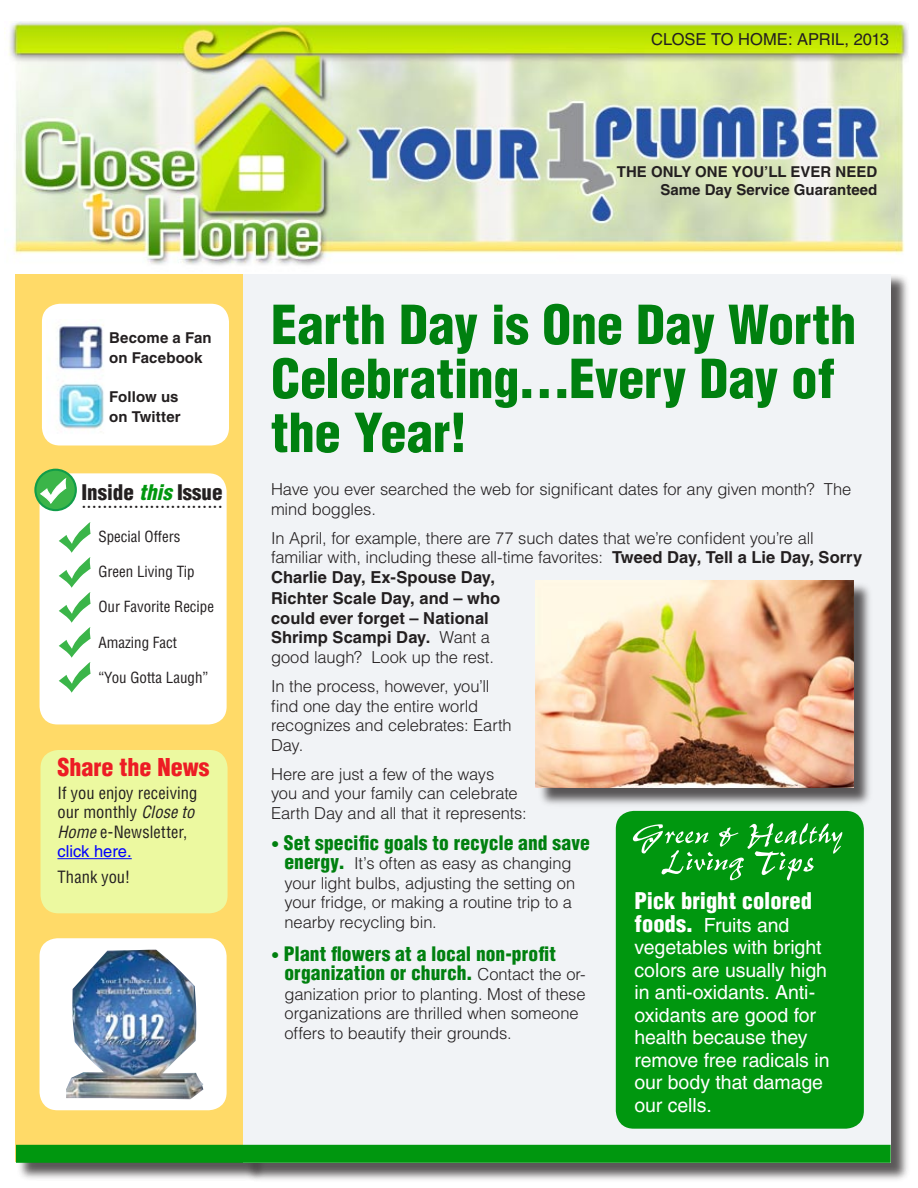
<style>
.page{position:relative;width:918px;height:1188px;background:#fff}
.page>*{position:absolute;margin:0;border:0;box-sizing:border-box;transform-origin:0 0}
.t1{font:900 condensed 52.5px/54px "Helvetica";color:#00800f}
.t2{font:900 condensed 24px "Helvetica";color:#ed1c24}
.t3{font:900 condensed 22.5px "Helvetica";color:#fff}
.t4{font:21px "Times";color:#231f20}
.t5{font:900 condensed 21px "Helvetica";color:#231f20}
.t6{font:19.5px/22.5px "Helvetica";letter-spacing:-.005em;color:#fff}
.t7{font:900 condensed 19.5px/19.5px "Helvetica";letter-spacing:.005em;color:#00800f}
.t8{font:300 16.5px/19.5px "Helvetica";letter-spacing:-.01em;color:#231f20}
.t9{font:700 16.5px/19.5px "Helvetica";letter-spacing:.005em;color:#231f20}
.t10{font:condensed 16.5px/19.5px "Helvetica";letter-spacing:.005em;color:#231f20}
.t11{font:16.5px "Helvetica";letter-spacing:-.005em;color:#231f20}
.t12{font:700 15px/19.5px "Helvetica";color:#231f20}
.t13{font:condensed 15px "Helvetica";color:#231f20}
.s1{font-style:italic;color:#00970f}
.s2{font-style:italic}
.s3{font-stretch:normal;color:#00f}
.s4{font-weight:700}
.s5{font-weight:300}
.s6{font-weight:300;font-stretch:normal;font-size:16.5px}
.s7{font-weight:900;font-stretch:condensed;font-size:19.5px;color:#00800f}
.s8{font-weight:300;font-stretch:normal;font-size:16.5px;color:#231f20}
.s9{font-weight:900;font-stretch:condensed;font-size:22.5px}
</style>
<div class="page">
<div style="left:15px;top:271px;width:233px;height:891px;background:#ffda68"></div>
<div style="left:243px;top:272px;width:668px;height:911px;background:#231f20;opacity:.75"></div>
<div style="left:243px;top:271px;width:648px;height:892px;background:#f1f3f6"></div>
<div style="left:16px;top:1145px;width:875px;height:18px;background:#00970f"></div>
<div style="left:42px;top:304px;width:187px;height:142px;background:#fff;border-radius:18px"></div>
<img style="left:59px;top:324px;width:45px;height:105px">
<div style="left:40px;top:750px;width:188px;height:163px;background:#ecf9a0;border-radius:18px"></div>
<hr style="left:57px;top:858px;width:75px;height:1px;background:#00f">
<div style="left:40px;top:473px;width:187px;height:251px;background:#fff;border-radius:18px"></div>
<svg style="left:59px;top:522px;width:32px;height:171px"></svg>
<svg style="left:35px;top:470px;width:41px;height:40px"></svg>
<div style="left:34px;top:469px;width:43px;height:42px;border:2px solid #109d49;border-radius:50%"></div>
<svg style="left:39px;top:479px;width:28px;height:29px"></svg>
<div style="left:616px;top:811px;width:248px;height:318px;background:#00970f;border-radius:18px"></div>
<svg style="left:633px;top:823px;width:209px;height:58px"></svg>
<div style="left:537px;top:582px;width:336px;height:226px;background:#231f20;opacity:.75"></div>
<img style="left:536px;top:580px;width:317px;height:208px">
<img style="left:4px;top:21px;width:904px;height:253px">
<div style="left:40px;top:938px;width:187px;height:172px;background:#fff;border-radius:18px"></div>
<img style="left:66px;top:950px;width:137px;height:149px">
<p class="t12" style="left:109px;top:328px;width:104px">Become a Fan on Facebook</p>
<p class="t12" style="left:109px;top:387px;width:73px">Follow us on Twitter</p>
<p class="t5" style="left:81px;top:479px;width:143px">Inside <span class="s1">this</span> Issue</p>
<p class="t4" style="left:81px;top:487px;width:143px">...........................</p>
<p class="t13" style="left:98px;top:527px;width:84px">Special Offers</p>
<p class="t13" style="left:98px;top:562px;width:98px">Green Living Tip</p>
<p class="t13" style="left:98px;top:597px;width:117px">Our Favorite Recipe</p>
<p class="t13" style="left:98px;top:633px;width:80px">Amazing Fact</p>
<p class="t13" style="left:98px;top:668px;width:112px">“You Gotta Laugh”</p>
<h2 class="t2" style="left:57px;top:753px;width:153px">Share the News</h2>
<p class="t10" style="left:57px;top:782px;width:142px">If you enjoy receiving our monthly <span class="s2">Close to<br>Home</span> e-Newsletter, <span class="s3">click here.</span></p>
<p class="t10" style="left:57px;top:867px;width:74px">Thank you!</p>
<p class="t11" style="left:651px;top:30px;width:239px">CLOSE TO HOME: APRIL, 2013</p>
<p class="t12" style="left:617px;top:162px;width:262px;line-height:18px;text-align:right">THE ONLY ONE YOU’LL EVER NEED<br>Same Day Service Guaranteed</p>
<h1 class="t1" style="left:271px;top:297px;width:587px">Earth Day is One Day Worth<br>Celebrating…Every Day of the Year!</h1>
<p class="t8" style="left:271px;top:479px;width:582px">Have you ever searched the web for significant dates for any given month? The mind boggles.</p>
<p class="t8" style="left:271px;top:528px;width:593px">In April, for example, there are 77 such dates that we’re confident you’re all familiar with, including these all-time favorites: <span class="s4">Tweed Day, Tell a Lie Day, Sorry<br>Charlie Day, Ex-Spouse Day,</span></p>
<p class="t9" style="left:271px;top:589px;width:231px">Richter Scale Day, and – who could ever forget – National<br>Shrimp Scampi Day. <span class="s5">Want a good laugh? Look up the rest.</span></p>
<p class="t8" style="left:271px;top:676px;width:242px">In the process, however, you’ll find one day the entire world recognizes and celebrates: Earth<br>Day.</p>
<p class="t8" style="left:271px;top:764px;width:257px">Here are just a few of the ways<br>you and your family can celebrate<br>Earth Day and all that it represents:</p>
<p class="t7" style="left:271px;top:832px;width:320px"><span class="s6">•</span> Set specific goals to recycle and save</p>
<p class="t8" style="left:285px;top:853px;width:292px"><span class="s7">energy.</span> It’s often as easy as changing your light bulbs, adjusting the setting on your fridge, or making a routine trip to a nearby recycling bin.</p>
<p class="t7" style="left:285px;top:943px;width:303px;text-indent:-14px"><span class="s6">•</span> Plant flowers at a local non-profit organization or church. <span class="s8">Contact the or-</span></p>
<p class="t8" style="left:285px;top:983px;width:303px">ganization prior to planting. Most of these organizations are thrilled when someone offers to beautify their grounds.</p>
<h3 class="t3" style="left:634px;top:887px;width:179px">Pick bright colored</h3>
<p class="t6" style="left:634px;top:914px;width:197px"><span class="s9">foods.</span> Fruits and vegetables with bright colors are usually high in anti-oxidants. Anti&shy;oxidants are good for health because they remove free radicals in our body that damage our cells.</p>
</div>
